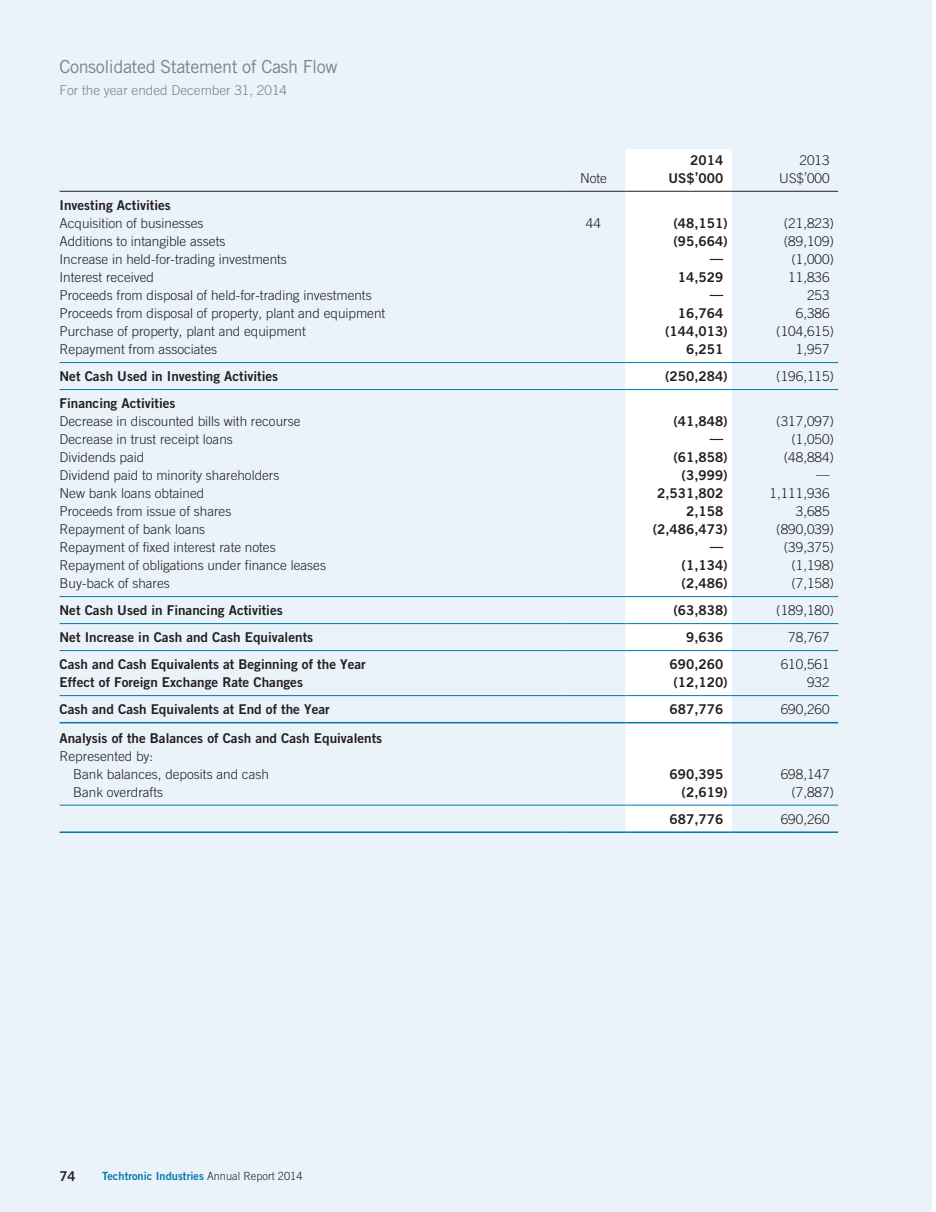
<style>
.page{position:relative;width:936px;height:1212px;background:#fff}
.page>*{position:absolute;margin:0;border:0;box-sizing:border-box;transform-origin:0 0}
.t1{font:18px "Trade Gothic LT Std";letter-spacing:-.025em;color:#808285}
._1__內文{font:300 13.5px "Trade Gothic LT Std";color:#231f20}
._1__內文-2{font:13.5px "Trade Gothic LT Std Bd 2";color:#231f20}
.t2{font:300 13.5px "Trade Gothic LT Std";color:#808285}
._99_page_no{font:13.5px "Trade Gothic LT Std Bd 2";color:#231f20}
.t3{font:11.25px "Trade Gothic LT Std Bd 2";letter-spacing:.005em;color:#0078ae}
.s1{font-family:"Trade Gothic LT Std";font-weight:300;color:#231f20}
</style>
<div class="page">
<div style="left:0;top:0;width:931px;height:1212px;background:#eaf3f9"></div>
<div style="left:625px;top:149px;width:106px;height:682px;background:#fff"></div>
<hr style="left:60px;top:191px;width:501px;height:1px;background:#231f20">
<hr style="left:561px;top:191px;width:64px;height:1px;background:#231f20">
<hr style="left:625px;top:191px;width:106px;height:1px;background:#231f20">
<hr style="left:731px;top:191px;width:107px;height:1px;background:#231f20">
<hr style="left:60px;top:362px;width:501px;height:1px;background:#0078ae">
<hr style="left:561px;top:362px;width:64px;height:1px;background:#0078ae">
<hr style="left:625px;top:362px;width:106px;height:1px;background:#0078ae">
<hr style="left:731px;top:362px;width:107px;height:1px;background:#0078ae">
<hr style="left:60px;top:389px;width:501px;height:1px;background:#0078ae">
<hr style="left:561px;top:389px;width:64px;height:1px;background:#0078ae">
<hr style="left:625px;top:389px;width:106px;height:1px;background:#0078ae">
<hr style="left:731px;top:389px;width:107px;height:1px;background:#0078ae">
<hr style="left:60px;top:596px;width:501px;height:1px;background:#0078ae">
<hr style="left:561px;top:596px;width:64px;height:1px;background:#0078ae">
<hr style="left:625px;top:596px;width:106px;height:1px;background:#0078ae">
<hr style="left:731px;top:596px;width:107px;height:1px;background:#0078ae">
<hr style="left:60px;top:623px;width:501px;height:1px;background:#0078ae">
<hr style="left:561px;top:623px;width:64px;height:1px;background:#0078ae">
<hr style="left:625px;top:623px;width:106px;height:1px;background:#0078ae">
<hr style="left:731px;top:623px;width:107px;height:1px;background:#0078ae">
<hr style="left:60px;top:650px;width:501px;height:1px;background:#0078ae">
<hr style="left:561px;top:650px;width:64px;height:1px;background:#0078ae">
<hr style="left:625px;top:650px;width:106px;height:1px;background:#0078ae">
<hr style="left:731px;top:650px;width:107px;height:1px;background:#0078ae">
<hr style="left:60px;top:695px;width:501px;height:1px;background:#0078ae">
<hr style="left:561px;top:695px;width:64px;height:1px;background:#0078ae">
<hr style="left:625px;top:695px;width:106px;height:1px;background:#0078ae">
<hr style="left:731px;top:695px;width:107px;height:1px;background:#0078ae">
<hr style="left:60px;top:722px;width:501px;height:1px;background:#0078ae">
<hr style="left:561px;top:722px;width:64px;height:1px;background:#0078ae">
<hr style="left:625px;top:722px;width:106px;height:1px;background:#0078ae">
<hr style="left:731px;top:722px;width:107px;height:1px;background:#0078ae">
<hr style="left:60px;top:805px;width:501px;height:1px;background:#0078ae">
<hr style="left:561px;top:805px;width:64px;height:1px;background:#0078ae">
<hr style="left:625px;top:805px;width:106px;height:1px;background:#0078ae">
<hr style="left:731px;top:805px;width:107px;height:1px;background:#0078ae">
<hr style="left:60px;top:831px;width:501px;height:2px;background:#0078ae">
<hr style="left:561px;top:831px;width:64px;height:2px;background:#0078ae">
<hr style="left:625px;top:831px;width:106px;height:2px;background:#0078ae">
<hr style="left:731px;top:831px;width:107px;height:2px;background:#0078ae">
<h1 class="t1" style="left:60px;top:56px;width:279px">Consolidated Statement of Cash Flow</h1>
<p class="t2" style="left:60px;top:82px;width:229px">For the year ended December 31, 2014</p>
<p class="_1__內文-2" style="left:690px;top:152px;width:34px">2014</p>
<p class="_1__內文" style="left:799px;top:152px;width:32px">2013</p>
<p class="_1__內文" style="left:580px;top:170px;width:28px">Note</p>
<p class="_1__內文-2" style="left:668px;top:170px;width:56px">US$’000</p>
<p class="_1__內文" style="left:779px;top:170px;width:52px">US$’000</p>
<p class="_1__內文-2" style="left:60px;top:197px;width:113px">Investing Activities</p>
<p class="_1__內文" style="left:60px;top:215px;width:146px">Acquisition of businesses</p>
<p class="_1__內文" style="left:586px;top:215px;width:17px">44</p>
<p class="_1__內文-2" style="left:673px;top:215px;width:56px">(48,151)</p>
<p class="_1__內文" style="left:783px;top:215px;width:52px">(21,823)</p>
<p class="_1__內文" style="left:60px;top:233px;width:167px">Additions to intangible assets</p>
<p class="_1__內文-2" style="left:673px;top:233px;width:56px">(95,664)</p>
<p class="_1__內文" style="left:783px;top:233px;width:52px">(89,109)</p>
<p class="_1__內文" style="left:60px;top:251px;width:229px">Increase in held-for-trading investments</p>
<p class="_1__內文-2" style="left:709px;top:250px;width:15px">—</p>
<p class="_1__內文" style="left:791px;top:251px;width:44px">(1,000)</p>
<p class="_1__內文" style="left:60px;top:269px;width:96px">Interest received</p>
<p class="_1__內文-2" style="left:677px;top:269px;width:47px">14,529</p>
<p class="_1__內文" style="left:788px;top:269px;width:43px">11,836</p>
<p class="_1__內文" style="left:60px;top:287px;width:313px">Proceeds from disposal of held-for-trading investments</p>
<p class="_1__內文-2" style="left:709px;top:286px;width:15px">—</p>
<p class="_1__內文" style="left:807px;top:287px;width:24px">253</p>
<p class="_1__內文" style="left:60px;top:305px;width:327px">Proceeds from disposal of property, plant and equipment</p>
<p class="_1__內文-2" style="left:677px;top:305px;width:47px">16,764</p>
<p class="_1__內文" style="left:795px;top:305px;width:35px">6,386</p>
<p class="_1__內文" style="left:60px;top:323px;width:248px">Purchase of property, plant and equipment</p>
<p class="_1__內文-2" style="left:665px;top:323px;width:64px">(144,013)</p>
<p class="_1__內文" style="left:776px;top:323px;width:59px">(104,615)</p>
<p class="_1__內文" style="left:60px;top:341px;width:159px">Repayment from associates</p>
<p class="_1__內文-2" style="left:686px;top:341px;width:39px">6,251</p>
<p class="_1__內文" style="left:795px;top:341px;width:35px">1,957</p>
<p class="_1__內文-2" style="left:60px;top:368px;width:220px">Net Cash Used in Investing Activities</p>
<p class="_1__內文-2" style="left:665px;top:368px;width:64px">(250,284)</p>
<p class="_1__內文" style="left:776px;top:368px;width:59px">(196,115)</p>
<p class="_1__內文-2" style="left:60px;top:395px;width:117px">Financing Activities</p>
<p class="_1__內文" style="left:60px;top:413px;width:242px">Decrease in discounted bills with recourse</p>
<p class="_1__內文-2" style="left:673px;top:413px;width:56px">(41,848)</p>
<p class="_1__內文" style="left:776px;top:413px;width:59px">(317,097)</p>
<p class="_1__內文" style="left:60px;top:431px;width:175px">Decrease in trust receipt loans</p>
<p class="_1__內文-2" style="left:709px;top:430px;width:15px">—</p>
<p class="_1__內文" style="left:791px;top:431px;width:44px">(1,050)</p>
<p class="_1__內文" style="left:60px;top:449px;width:86px">Dividends paid</p>
<p class="_1__內文-2" style="left:673px;top:449px;width:56px">(61,858)</p>
<p class="_1__內文" style="left:783px;top:449px;width:52px">(48,884)</p>
<p class="_1__內文" style="left:60px;top:467px;width:221px">Dividend paid to minority shareholders</p>
<p class="_1__內文-2" style="left:681px;top:467px;width:48px">(3,999)</p>
<p class="_1__內文" style="left:816px;top:467px;width:15px">—</p>
<p class="_1__內文" style="left:60px;top:485px;width:146px">New bank loans obtained</p>
<p class="_1__內文-2" style="left:657px;top:485px;width:67px">2,531,802</p>
<p class="_1__內文" style="left:769px;top:485px;width:62px">1,111,936</p>
<p class="_1__內文" style="left:60px;top:503px;width:173px">Proceeds from issue of shares</p>
<p class="_1__內文-2" style="left:686px;top:503px;width:39px">2,158</p>
<p class="_1__內文" style="left:795px;top:503px;width:35px">3,685</p>
<p class="_1__內文" style="left:60px;top:521px;width:147px">Repayment of bank loans</p>
<p class="_1__內文-2" style="left:652px;top:521px;width:76px">(2,486,473)</p>
<p class="_1__內文" style="left:776px;top:521px;width:59px">(890,039)</p>
<p class="_1__內文" style="left:60px;top:539px;width:218px">Repayment of fixed interest rate notes</p>
<p class="_1__內文-2" style="left:709px;top:538px;width:15px">—</p>
<p class="_1__內文" style="left:783px;top:539px;width:52px">(39,375)</p>
<p class="_1__內文" style="left:60px;top:557px;width:268px">Repayment of obligations under finance leases</p>
<p class="_1__內文-2" style="left:681px;top:557px;width:48px">(1,134)</p>
<p class="_1__內文" style="left:791px;top:557px;width:44px">(1,198)</p>
<p class="_1__內文" style="left:60px;top:575px;width:112px">Buy-back of shares</p>
<p class="_1__內文-2" style="left:681px;top:575px;width:48px">(2,486)</p>
<p class="_1__內文" style="left:791px;top:575px;width:44px">(7,158)</p>
<p class="_1__內文-2" style="left:60px;top:602px;width:225px">Net Cash Used in Financing Activities</p>
<p class="_1__內文-2" style="left:673px;top:602px;width:56px">(63,838)</p>
<p class="_1__內文" style="left:776px;top:602px;width:59px">(189,180)</p>
<p class="_1__內文-2" style="left:60px;top:629px;width:255px">Net Increase in Cash and Cash Equivalents</p>
<p class="_1__內文-2" style="left:686px;top:629px;width:39px">9,636</p>
<p class="_1__內文" style="left:788px;top:629px;width:43px">78,767</p>
<p class="_1__內文-2" style="left:60px;top:656px;width:307px">Cash and Cash Equivalents at Beginning of the Year</p>
<p class="_1__內文-2" style="left:669px;top:656px;width:55px">690,260</p>
<p class="_1__內文" style="left:780px;top:656px;width:50px">610,561</p>
<p class="_1__內文-2" style="left:60px;top:674px;width:245px">Effect of Foreign Exchange Rate Changes</p>
<p class="_1__內文-2" style="left:673px;top:674px;width:56px">(12,120)</p>
<p class="_1__內文" style="left:807px;top:674px;width:24px">932</p>
<p class="_1__內文-2" style="left:60px;top:701px;width:271px">Cash and Cash Equivalents at End of the Year</p>
<p class="_1__內文-2" style="left:669px;top:701px;width:55px">687,776</p>
<p class="_1__內文" style="left:780px;top:701px;width:50px">690,260</p>
<p class="_1__內文-2" style="left:60px;top:729px;width:324px">Analysis of the Balances of Cash and Cash Equivalents</p>
<p class="_1__內文" style="left:60px;top:748px;width:95px">Represented by:</p>
<p class="_1__內文" style="left:73px;top:766px;width:197px">Bank balances, deposits and cash</p>
<p class="_1__內文-2" style="left:669px;top:765px;width:55px">690,395</p>
<p class="_1__內文" style="left:780px;top:766px;width:50px">698,147</p>
<p class="_1__內文" style="left:73px;top:784px;width:92px">Bank overdrafts</p>
<p class="_1__內文-2" style="left:681px;top:783px;width:48px">(2,619)</p>
<p class="_1__內文" style="left:791px;top:784px;width:44px">(7,887)</p>
<p class="_1__內文-2" style="left:669px;top:810px;width:55px">687,776</p>
<p class="_1__內文" style="left:780px;top:811px;width:50px">690,260</p>
<p class="_99_page_no" style="left:60px;top:1167px;width:18px">74</p>
<p class="t3" style="left:102px;top:1169px;width:202px">Techtronic Industries <span class="s1">Annual Report 2014</span></p>
</div>
